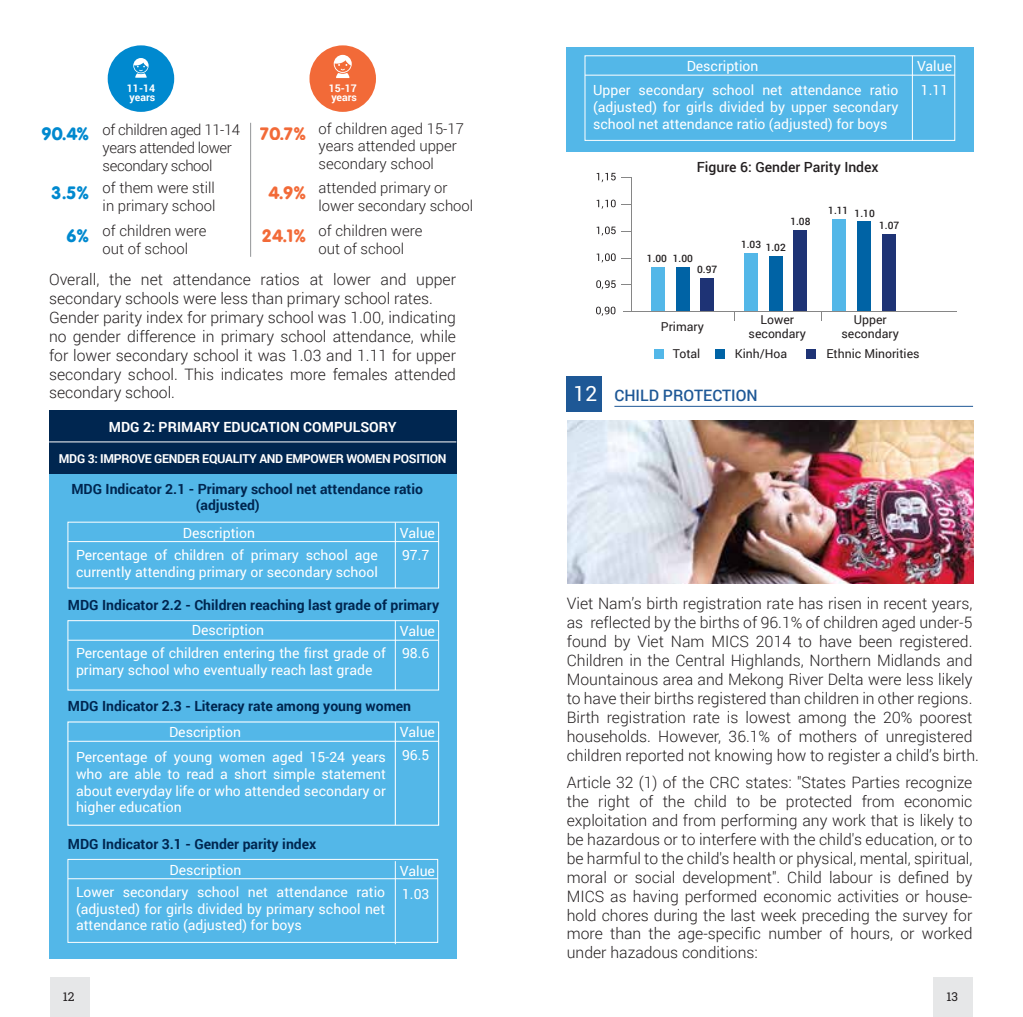
<style>
.page{position:relative;width:1023px;height:1017px;background:#fff}
.page>*{position:absolute;margin:0;border:0;box-sizing:border-box;transform-origin:0 0}
.t1{font:800 17.5px "Vogue";color:#0089cf}
.t2{font:300 15.75px/18.9px "Roboto";color:#231f20}
.t3{font:500 15.75px "Roboto";color:#1e5896}
.t4{font:300 14.88px/17.8px "Roboto";color:#231f20}
.t5{font:300 14.88px/17.8px "Roboto";letter-spacing:-.025em;color:#231f20}
.t6{font:14px/16.8px "Roboto";color:#fff}
.t7{font:700 14px/16.8px "Roboto";color:#002650}
.t8{font:700 14px "Roboto";color:#fff}
.t9{font:500 14px "Roboto";color:#231f20}
.t10{font:12.25px/14.7px "Roboto";color:#231f20;text-align:center}
.t11{font:700 12.25px "Roboto";letter-spacing:-.025em;color:#fff}
.t12{font:12.25px "Roboto Slab";color:#231f20}
.t13{font:700 10.5px/8.8px "Roboto";color:#fff}
.t14{font:500 10.15px "Roboto";color:#231f20}
.s1{font-family:"Vogue";font-weight:800;font-size:17.5px;color:#0089cf}
.s2{font-family:"Vogue";font-weight:800;font-size:17.5px;color:#f15a22}
.s3{font-weight:400;font-size:21px;color:#fff}
</style>
<div class="page">
<div style="left:49px;top:411px;width:407px;height:547px;background:#53b7e8"></div>
<div style="left:50px;top:977px;width:40px;height:40px;background:#e6e7e8"></div>
<div style="left:933px;top:977px;width:40px;height:40px;background:#e6e7e8"></div>
<hr style="left:250px;top:123px;width:1px;height:134px;background:#939598">
<div style="left:108px;top:45px;width:66px;height:67px;background:#0089cf;border-radius:50%"></div>
<svg style="left:133px;top:58px;width:16px;height:20px"></svg>
<div style="left:309px;top:45px;width:67px;height:67px;background:#f26a38;border-radius:50%"></div>
<svg style="left:334px;top:55px;width:18px;height:23px"></svg>
<hr style="left:68px;top:541px;width:371px;height:1px;background:#fff">
<div style="left:49px;top:411px;width:407px;height:31px;background:#002650"></div>
<div style="left:49px;top:442px;width:407px;height:31px;background:#002650"></div>
<div style="left:67px;top:522px;width:372px;height:66px;border:1px solid #fff"></div>
<hr style="left:68px;top:640px;width:370px;height:1px;background:#fff">
<div style="left:68px;top:620px;width:371px;height:70px;border:1px solid #fff"></div>
<hr style="left:49px;top:442px;width:407px;height:1px;background:#fff">
<hr style="left:395px;top:522px;width:1px;height:66px;background:#fff">
<hr style="left:395px;top:621px;width:1px;height:69px;background:#fff">
<hr style="left:68px;top:741px;width:370px;height:1px;background:#fff">
<div style="left:67px;top:721px;width:372px;height:105px;border:1px solid #fff"></div>
<hr style="left:395px;top:722px;width:1px;height:103px;background:#fff">
<hr style="left:68px;top:878px;width:370px;height:1px;background:#fff">
<div style="left:67px;top:859px;width:371px;height:84px;border:1px solid #fff"></div>
<hr style="left:395px;top:861px;width:1px;height:83px;background:#fff">
<div style="left:566px;top:47px;width:407px;height:105px;background:#53b7e8"></div>
<hr style="left:585px;top:75px;width:370px;height:1px;background:#fff">
<div style="left:584px;top:55px;width:371px;height:86px;border:1px solid #fff"></div>
<hr style="left:912px;top:56px;width:1px;height:84px;background:#fff">
<div style="left:566px;top:376px;width:36px;height:36px;background:#1e5896"></div>
<hr style="left:614px;top:406px;width:359px;height:1px;background:#1e5896">
<img style="left:567px;top:420px;width:406px;height:164px">
<hr style="left:631px;top:177px;width:1px;height:135px;background:#868686">
<hr style="left:671px;top:311px;width:286px;height:1px;background:#868686">
<hr style="left:631px;top:311px;width:40px;height:1px;background:#868686">
<svg style="left:597px;top:173px;width:34px;height:9px"></svg>
<svg style="left:597px;top:200px;width:34px;height:9px"></svg>
<svg style="left:597px;top:226px;width:34px;height:10px"></svg>
<svg style="left:597px;top:253px;width:34px;height:10px"></svg>
<svg style="left:596px;top:280px;width:35px;height:9px"></svg>
<svg style="left:596px;top:307px;width:19px;height:9px"></svg>
<div style="left:651px;top:268px;width:13px;height:43px;background:#53b7e8"></div>
<div style="left:676px;top:268px;width:13px;height:43px;background:#0063a5"></div>
<div style="left:700px;top:278px;width:14px;height:33px;background:#1e3375"></div>
<div style="left:744px;top:254px;width:13px;height:57px;background:#53b7e8"></div>
<div style="left:769px;top:256px;width:13px;height:55px;background:#0063a5"></div>
<div style="left:794px;top:231px;width:13px;height:80px;background:#1e3375"></div>
<div style="left:832px;top:219px;width:13px;height:92px;background:#53b7e8"></div>
<div style="left:857px;top:221px;width:13px;height:90px;background:#0063a5"></div>
<div style="left:882px;top:235px;width:13px;height:76px;background:#1e3375"></div>
<div style="left:654px;top:349px;width:10px;height:10px;background:#53b7e8"></div>
<div style="left:715px;top:349px;width:10px;height:10px;background:#0063a5"></div>
<div style="left:806px;top:349px;width:10px;height:10px;background:#1e3375"></div>
<p class="t13" style="left:127px;top:84px;width:30px">11-14 years</p>
<p class="t13" style="left:329px;top:84px;width:30px">15-17 years</p>
<p class="t1" style="left:42px;top:120px;width:49px">90.4%</p>
<p class="t5" style="left:103px;top:120px;width:139px">of children aged 11-14 years attended lower secondary school</p>
<p class="t4" style="left:52px;top:178px;width:165px;text-align:right"><span class="s1">3.5%</span> of them were still in primary school</p>
<p class="t4" style="left:103px;top:221px;width:105px;text-indent:-36px"><span class="s1">6%</span> of children were out of school</p>
<p class="t4" style="left:319px;top:119px;width:147px;text-indent:-58px"><span class="s2">70.7%</span> of children aged 15-17 years attended upper secondary school</p>
<p class="t4" style="left:319px;top:178px;width:156px;text-indent:-50px"><span class="s2">4.9%</span> attended primary or lower secondary school</p>
<p class="t4" style="left:319px;top:221px;width:105px;text-indent:-56px"><span class="s2">24.1%</span> of children were out of school</p>
<p class="t2" style="left:49px;top:269px;width:408px">Overall, the net attendance ratios at lower and upper secondary schools were less than primary school rates.<br>Gender parity index for primary school was 1.00, indicating no gender difference in primary school attendance, while for lower secondary school it was 1.03 and 1.11 for upper secondary school. This indicates more females attended secondary school.</p>
<p class="t8" style="left:109px;top:417px;width:289px">MDG 2: PRIMARY EDUCATION COMPULSORY</p>
<p class="t11" style="left:59px;top:450px;width:389px">MDG 3: IMPROVE GENDER EQUALITY AND EMPOWER WOMEN POSITION</p>
<p class="t7" style="left:196px;top:480px;width:229px;text-indent:-124px">MDG Indicator 2.1 - Primary school net attendance ratio (adjusted)</p>
<p class="t6" style="left:76px;top:546px;width:303px">Percentage of children of primary school age currently attending primary or secondary school</p>
<p class="t6" style="left:183px;top:524px;width:73px">Description</p>
<p class="t6" style="left:400px;top:521px;width:37px;line-height:22.6px">Value<br>97.7</p>
<p class="t7" style="left:68px;top:596px;width:373px">MDG Indicator 2.2 - Children reaching last grade of primary</p>
<p class="t6" style="left:76px;top:644px;width:311px">Percentage of children entering the first grade of primary school who eventually reach last grade</p>
<p class="t6" style="left:192px;top:621px;width:73px">Description</p>
<p class="t6" style="left:400px;top:620px;width:37px;line-height:21.5px">Value<br>98.6</p>
<p class="t7" style="left:68px;top:697px;width:345px">MDG Indicator 2.3 - Literacy rate among young women</p>
<p class="t6" style="left:76px;top:748px;width:311px;text-align:justify">Percentage of young women aged 15-24 years who are able to read a short simple statement about everyday life or who attended secondary or higher education</p>
<p class="t6" style="left:169px;top:723px;width:73px">Description</p>
<p class="t6" style="left:400px;top:720px;width:37px;line-height:22.4px">Value<br>96.5</p>
<p class="t7" style="left:68px;top:835px;width:250px">MDG Indicator 3.1 - Gender parity index</p>
<p class="t6" style="left:76px;top:883px;width:311px;text-align:justify">Lower secondary school net attendance ratio (adjusted) for girls divided by primary school net attendance ratio (adjusted) for boys</p>
<p class="t6" style="left:170px;top:861px;width:73px">Description</p>
<p class="t6" style="left:400px;top:860px;width:37px;line-height:22.2px">Value<br>1.03</p>
<p class="t6" style="left:687px;top:57px;width:73px">Description</p>
<p class="t6" style="left:917px;top:54px;width:37px;line-height:23.8px">Value<br>1.11</p>
<p class="t6" style="left:593px;top:81px;width:307px;text-align:justify">Upper secondary school net attendance ratio (adjusted) for girls divided by upper secondary school net attendance ratio (adjusted) for boys</p>
<p class="t9" style="left:697px;top:157px;width:183px">Figure 6: Gender Parity Index</p>
<p class="t14" style="left:647px;top:251px;width:48px">1.00 1.00</p>
<p class="t14" style="left:697px;top:262px;width:22px">0.97</p>
<p class="t14" style="left:790px;top:214px;width:22px">1.08</p>
<p class="t14" style="left:741px;top:239px;width:46px">1.03 1.02</p>
<p class="t14" style="left:828px;top:205px;width:48px">1.11 1.10</p>
<p class="t14" style="left:879px;top:218px;width:22px">1.07</p>
<p class="t10" style="left:661px;top:319px;width:45px">Primary</p>
<p class="t10" style="left:748px;top:312px;width:59px">Lower secondary</p>
<p class="t10" style="left:841px;top:312px;width:59px">Upper secondary</p>
<p class="t10" style="left:673px;top:346px;width:29px">Total</p>
<p class="t10" style="left:735px;top:346px;width:54px">Kinh/Hoa</p>
<p class="t10" style="left:826px;top:346px;width:95px">Ethnic Minorities</p>
<p class="t3" style="left:573px;top:384px;width:186px"><span class="s3">12</span> CHILD PROTECTION</p>
<p class="t2" style="left:567px;top:594px;width:413px">Viet Nam’s birth registration rate has risen in recent years, as reflected by the births of 96.1% of children aged under-5 found by Viet Nam MICS 2014 to have been registered.<br>Children in the Central Highlands, Northern Midlands and Mountainous area and Mekong River Delta were less likely to have their births registered than children in other regions.<br>Birth registration rate is lowest among the 20% poorest households. However, 36.1% of mothers of unregistered children reported not knowing how to register a child’s birth.</p>
<p class="t2" style="left:567px;top:773px;width:407px;text-align:justify">Article 32 (1) of the CRC states: "States Parties recognize the right of the child to be protected from economic exploitation and from performing any work that is likely to be hazardous or to interfere with the child's education, or to be harmful to the child's health or physical, mental, spiritual, moral or social development". Child labour is defined by MICS as having performed economic activities or house&shy;hold chores during the last week preceding the survey for more than the age-specific number of hours, or worked under hazadous conditions:</p>
<p class="t12" style="left:63px;top:988px;width:13px">12</p>
<p class="t12" style="left:946px;top:988px;width:13px">13</p>
</div>
